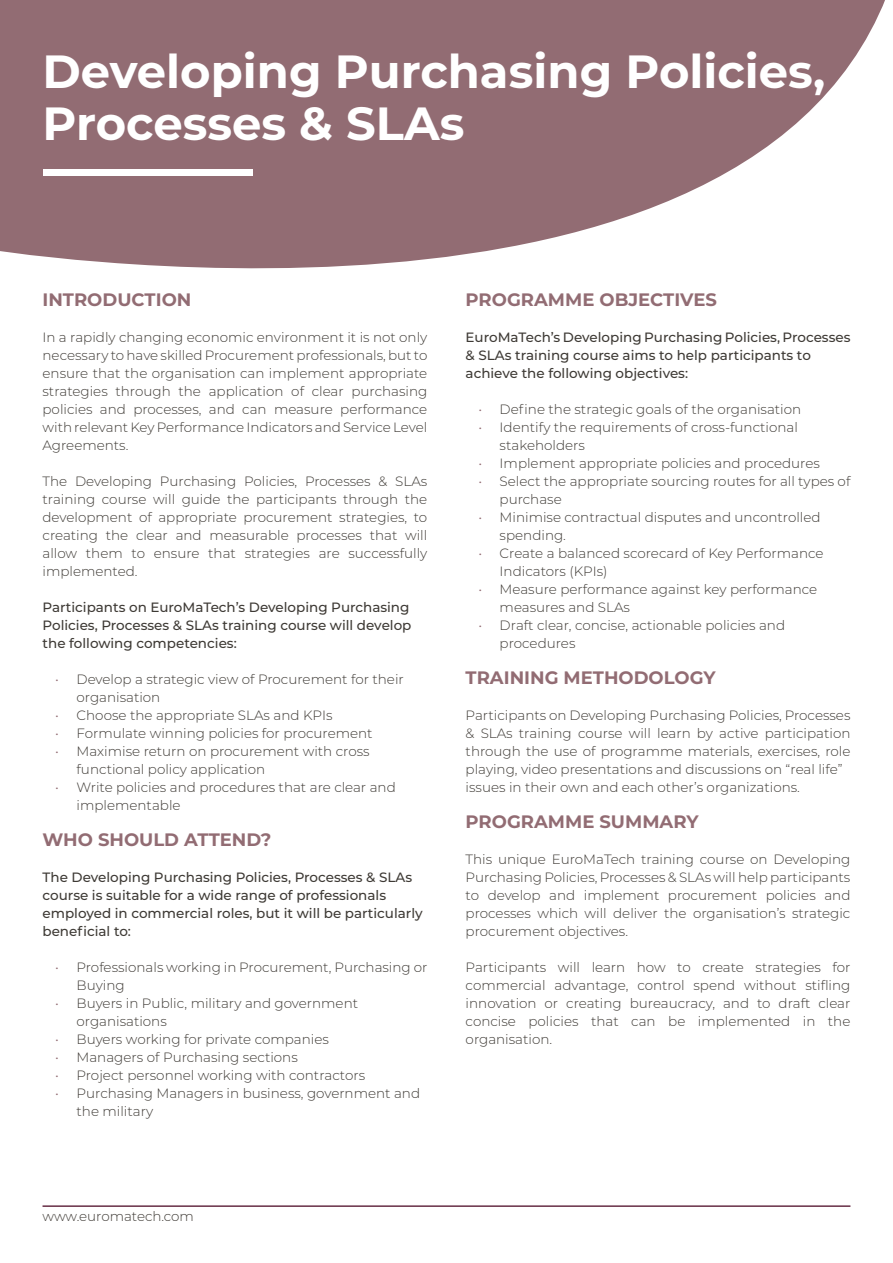
<style>
.page{position:relative;width:893px;height:1263px;background:#fff}
.page>*{position:absolute;margin:0;border:0;box-sizing:border-box;transform-origin:0 0}
.t1{font:700 46.5px/52.5px "Montserrat";color:#fff}
.t2{font:700 18px "Montserrat";color:#926c73}
.t3{font:300 13.5px/18px "Montserrat";color:#3e3a35}
.t4{font:500 13.5px/18px "Montserrat";color:#3e3a35}
.s1{color:#926c73}
</style>
<div class="page">
<svg style="left:0;top:0;width:782px;height:269px;background:#9c7a80"></svg>
<svg style="left:782px;top:0;width:103px;height:136px"></svg>
<div style="left:43px;top:169px;width:210px;height:7px;background:#fff"></div>
<hr style="left:43px;top:1205px;width:807px;height:2px;background:#672e45">
<h1 class="t1" style="left:43px;top:43px;width:784px">Developing Purchasing Policies,<br>Processes &amp; SLAs</h1>
<h2 class="t2" style="left:43px;top:287px;width:150px">INTRODUCTION</h2>
<p class="t3" style="left:43px;top:328px;width:386px;text-align:justify">In a rapidly changing economic environment it is not only necessary to have skilled Procurement professionals, but to ensure that the organisation can implement appropriate strategies through the application of clear purchasing policies and processes, and can measure performance with relevant Key Performance Indicators and Service Level Agreements.</p>
<p class="t3" style="left:43px;top:472px;width:386px;text-align:justify">The Developing Purchasing Policies, Processes &amp; SLAs training course will guide the participants through the development of appropriate procurement strategies, to creating the clear and measurable processes that will allow them to ensure that strategies are successfully implemented.</p>
<p class="t4" style="left:43px;top:598px;width:370px">Participants on EuroMaTech’s Developing Purchasing<br>Policies, Processes &amp; SLAs training course will develop the following competencies:</p>
<p class="t3" style="left:77px;top:670px;width:329px;text-indent:-21px"><span class="s1">•</span> Develop a strategic view of Procurement for their organisation</p>
<p class="t3" style="left:55px;top:706px;width:279px"><span class="s1">•</span> Choose the appropriate SLAs and KPIs</p>
<p class="t3" style="left:55px;top:724px;width:319px"><span class="s1">•</span> Formulate winning policies for procurement</p>
<p class="t3" style="left:77px;top:742px;width:295px;text-indent:-21px"><span class="s1">•</span> Maximise return on procurement with cross functional policy application</p>
<p class="t3" style="left:77px;top:778px;width:321px;text-indent:-21px"><span class="s1">•</span> Write policies and procedures that are clear and implementable</p>
<h2 class="t2" style="left:43px;top:827px;width:230px">WHO SHOULD ATTEND?</h2>
<p class="t4" style="left:43px;top:868px;width:382px">The Developing Purchasing Policies, Processes &amp; SLAs course is suitable for a wide range of professionals employed in commercial roles, but it will be particularly beneficial to:</p>
<p class="t3" style="left:77px;top:958px;width:352px;text-indent:-21px"><span class="s1">•</span> Professionals working in Procurement, Purchasing or<br>Buying</p>
<p class="t3" style="left:77px;top:994px;width:283px;text-indent:-21px"><span class="s1">•</span> Buyers in Public, military and government organisations</p>
<p class="t3" style="left:55px;top:1030px;width:275px"><span class="s1">•</span> Buyers working for private companies</p>
<p class="t3" style="left:55px;top:1048px;width:244px"><span class="s1">•</span> Managers of Purchasing sections</p>
<p class="t3" style="left:55px;top:1066px;width:311px"><span class="s1">•</span> Project personnel working with contractors</p>
<p class="t3" style="left:77px;top:1084px;width:345px;text-indent:-21px"><span class="s1">•</span> Purchasing Managers in business, government and the military</p>
<p class="t3" style="left:43px;top:1207px;width:153px">www.euromatech.com</p>
<h2 class="t2" style="left:466px;top:287px;width:253px">PROGRAMME OBJECTIVES</h2>
<p class="t4" style="left:466px;top:328px;width:386px">EuroMaTech’s Developing Purchasing Policies, Processes &amp; SLAs training course aims to help participants to achieve the following objectives:</p>
<p class="t3" style="left:478px;top:400px;width:324px"><span class="s1">•</span> Define the strategic goals of the organisation</p>
<p class="t3" style="left:500px;top:418px;width:300px;text-indent:-21px"><span class="s1">•</span> Identify the requirements of cross-functional stakeholders</p>
<p class="t3" style="left:478px;top:454px;width:343px"><span class="s1">•</span> Implement appropriate policies and procedures</p>
<p class="t3" style="left:500px;top:472px;width:352px;text-indent:-21px"><span class="s1">•</span> Select the appropriate sourcing routes for all types of purchase</p>
<p class="t3" style="left:500px;top:508px;width:322px;text-indent:-21px"><span class="s1">•</span> Minimise contractual disputes and uncontrolled spending.</p>
<p class="t3" style="left:500px;top:544px;width:325px;text-indent:-21px"><span class="s1">•</span> Create a balanced scorecard of Key Performance<br>Indicators (KPIs)</p>
<p class="t3" style="left:500px;top:580px;width:319px;text-indent:-21px"><span class="s1">•</span> Measure performance against key performance measures and SLAs</p>
<p class="t3" style="left:500px;top:616px;width:287px;text-indent:-21px"><span class="s1">•</span> Draft clear, concise, actionable policies and procedures</p>
<h2 class="t2" style="left:466px;top:665px;width:252px">TRAINING METHODOLOGY</h2>
<p class="t3" style="left:466px;top:706px;width:386px">Participants on Developing Purchasing Policies, Processes &amp; SLAs training course will learn by active participation through the use of programme materials, exercises, role playing, video presentations and discussions on “real life” issues in their own and each other’s organizations.</p>
<h2 class="t2" style="left:466px;top:809px;width:234px">PROGRAMME SUMMARY</h2>
<p class="t3" style="left:466px;top:850px;width:386px;text-align:justify">This unique EuroMaTech training course on Developing Purchasing Policies, Processes &amp; SLAs will help participants to develop and implement procurement policies and processes which will deliver the organisation’s strategic procurement objectives.</p>
<p class="t3" style="left:466px;top:958px;width:386px;text-align:justify">Participants will learn how to create strategies for commercial advantage, control spend without stifling innovation or creating bureaucracy, and to draft clear concise policies that can be implemented in the organisation.</p>
</div>
